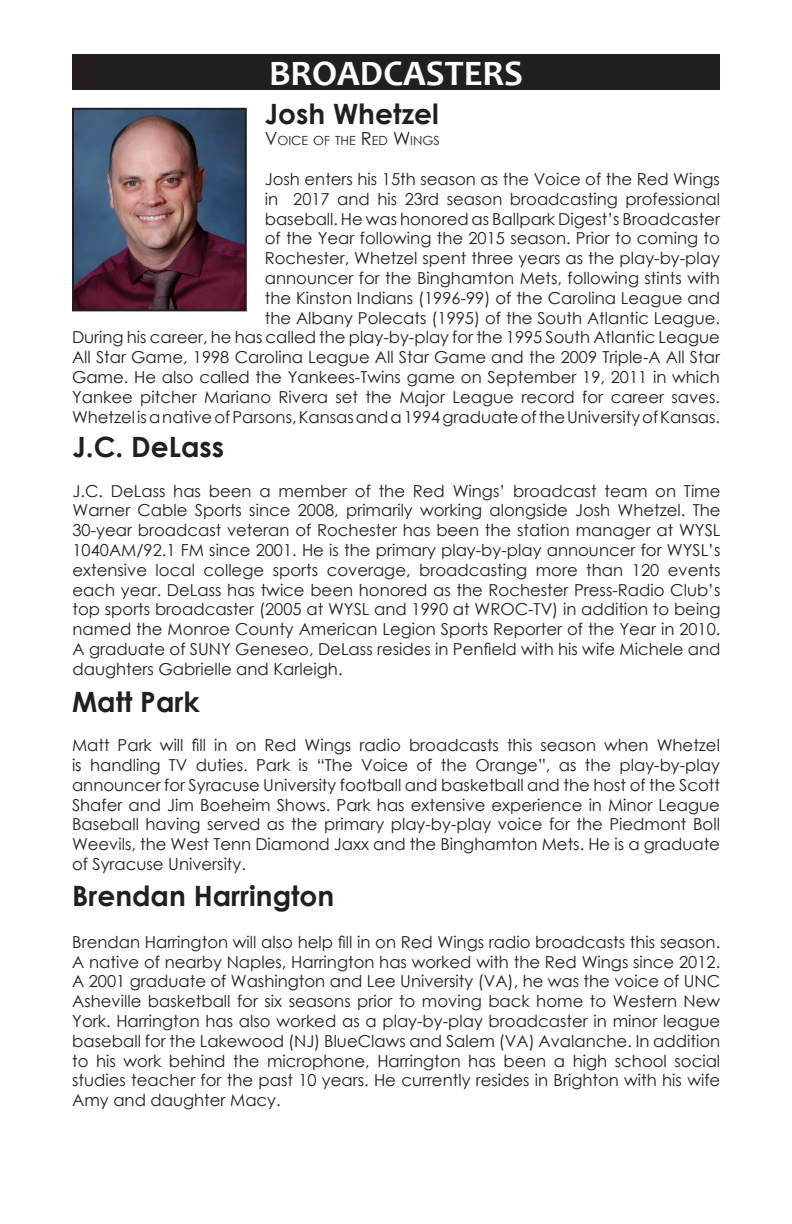
<style>
.page{position:relative;width:792px;height:1224px;background:#fff}
.page>*{position:absolute;margin:0;border:0;box-sizing:border-box;transform-origin:0 0}
.t1{font:700 36px "Candara";color:#fff}
.t2{font:700 28px "Century Gothic";color:#231f20}
.t3{font:16.4px/19.8px "Century Gothic";color:#231f20;text-align:justify}
.t4{font:12.6px "Century Gothic";color:#231f20}
.s1{font-size:18px}
</style>
<div class="page">
<img style="left:75px;top:111px;width:169px;height:197px">
<div style="left:72px;top:108px;width:175px;height:203px;border:2px solid #231f20"></div>
<div style="left:72px;top:54px;width:648px;height:36px;background:#231f20"></div>
<p class="t1" style="left:269px;top:51px;width:255px">BROADCASTERS</p>
<p class="t2" style="left:265px;top:92px;width:176px">Josh Whetzel</p>
<p class="t4" style="left:265px;top:132px;width:176px"><span class="s1">V</span>OICE OF THE <span class="s1">R</span>ED <span class="s1">W</span>INGS</p>
<p class="t3" style="left:72px;top:169px;width:650px;text-align:right">Josh enters his 15th season as the Voice of the Red Wings<br>in 2017 and his 23rd season broadcasting professional<br>baseball. He was honored as Ballpark Digest’s Broadcaster<br>of the Year following the 2015 season. Prior to coming to<br>Rochester, Whetzel spent three years as the play-by-play<br>announcer for the Binghamton Mets, following stints with<br>the Kinston Indians (1996-99) of the Carolina League and<br>the Albany Polecats (1995) of the South Atlantic League.<br>During his career, he has called the play-by-play for the 1995 South Atlantic League All Star Game, 1998 Carolina League All Star Game and the 2009 Triple-A All Star Game. He also called the Yankees-Twins game on September 19, 2011 in which Yankee pitcher Mariano Rivera set the Major League record for career saves.<br>Whetzel is a native of Parsons, Kansas and a 1994 graduate of the University of Kansas.</p>
<p class="t2" style="left:72px;top:426px;width:153px">J.C. DeLass</p>
<p class="t3" style="left:72px;top:481px;width:650px">J.C. DeLass has been a member of the Red Wings’ broadcast team on Time Warner Cable Sports since 2008, primarily working alongside Josh Whetzel. The 30-year broadcast veteran of Rochester has been the station manager at WYSL 1040AM/92.1 FM since 2001. He is the primary play-by-play announcer for WYSL’s extensive local college sports coverage, broadcasting more than 120 events each year. DeLass has twice been honored as the Rochester Press-Radio Club’s top sports broadcaster (2005 at WYSL and 1990 at WROC-TV) in addition to being named the Monroe County American Legion Sports Reporter of the Year in 2010.<br>A graduate of SUNY Geneseo, DeLass resides in Penfield with his wife Michele and daughters Gabrielle and Karleigh.</p>
<p class="t2" style="left:72px;top:680px;width:129px">Matt Park</p>
<p class="t3" style="left:72px;top:735px;width:650px">Matt Park will fill in on Red Wings radio broadcasts this season when Whetzel is handling TV duties. Park is “The Voice of the Orange”, as the play-by-play announcer for Syracuse University football and basketball and the host of the Scott Shafer and Jim Boeheim Shows. Park has extensive experience in Minor League Baseball having served as the primary play-by-play voice for the Piedmont Boll Weevils, the West Tenn Diamond Jaxx and the Binghamton Mets. He is a graduate of Syracuse University.</p>
<p class="t2" style="left:72px;top:875px;width:264px">Brendan Harrington</p>
<p class="t3" style="left:72px;top:932px;width:650px">Brendan Harrington will also help fill in on Red Wings radio broadcasts this season.<br>A native of nearby Naples, Harrington has worked with the Red Wings since 2012.<br>A 2001 graduate of Washington and Lee University (VA), he was the voice of UNC Asheville basketball for six seasons prior to moving back home to Western New York. Harrington has also worked as a play-by-play broadcaster in minor league baseball for the Lakewood (NJ) BlueClaws and Salem (VA) Avalanche. In addition to his work behind the microphone, Harrington has been a high school social studies teacher for the past 10 years. He currently resides in Brighton with his wife Amy and daughter Macy.</p>
</div>
